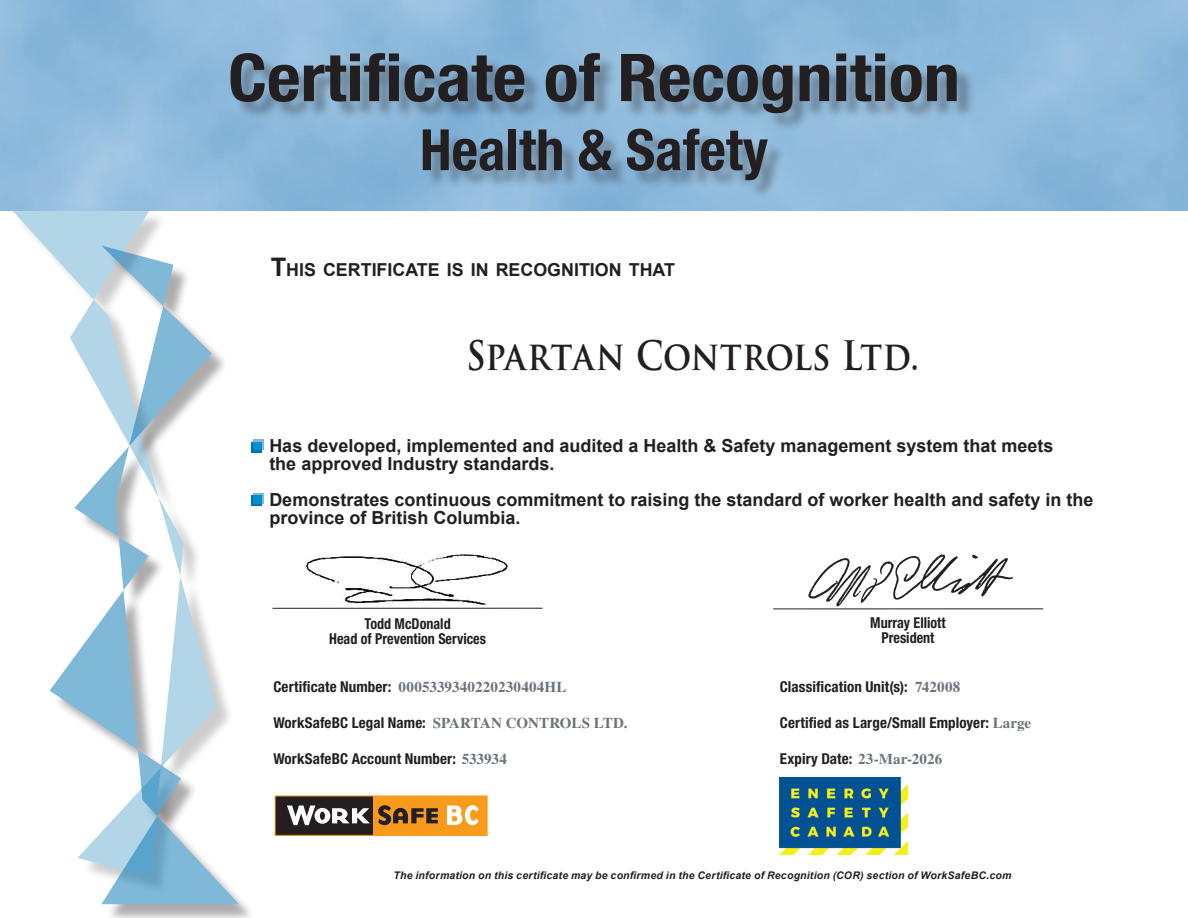
<style>
.page{position:relative;width:1188px;height:918px;background:#fff}
.page>*{position:absolute;margin:0;border:0;box-sizing:border-box;transform-origin:0 0}
.t1{font:700 condensed 66px "Helvetica Neue LT Std";color:#231f20;scale:1.1 1}
.t2{font:700 condensed 57px "Helvetica Neue LT Std";color:#231f20}
.t3{font:700 39.6px "Trajan Pro";letter-spacing:-.005em;color:#231f20;scale:.86 1}
.t4{font:700 18px/18px "Arial";color:#231f20}
.t5{font:700 17.85px "Arial";color:#231f20}
.t6{font:700 condensed 15px "Helvetica Neue LT Std";letter-spacing:.005em;color:#231f20}
.t7{font:700 condensed 15px/15px "Helvetica Neue LT Std";letter-spacing:.005em;color:#231f20;text-align:center;scale:.94 1}
.t8{font:700 15px "Times LT Std";letter-spacing:.015em;color:#6c737b}
.t9{font:italic 700 10.5px "Arial";letter-spacing:.02em;color:#231f20}
.s1{font-size:25.5px}
.s2{font-family:"Helvetica Neue LT Std";font-stretch:condensed;color:#231f20}
.s3{font-family:"Times LT Std";font-stretch:normal;color:#6c737b}
</style>
<div class="page">
<svg style="left:13px;top:211px;width:147px;height:480px"></svg>
<div style="left:53px;top:249px;width:203px;height:669px;background:#231f20;opacity:.75"></div>
<svg style="left:50px;top:246px;width:189px;height:658px"></svg>
<div style="left:233px;top:56px;width:742px;height:143px;background:#231f20;opacity:.35"></div>
<svg style="left:251px;top:442px;width:10px;height:11px"></svg>
<svg style="left:254px;top:439px;width:10px;height:11px"></svg>
<svg style="left:251px;top:495px;width:10px;height:11px"></svg>
<svg style="left:254px;top:493px;width:10px;height:11px"></svg>
<hr style="left:773px;top:608px;width:270px;height:1px;background:#231f20">
<hr style="left:273px;top:608px;width:270px;height:1px;background:#231f20">
<img style="left:808px;top:554px;width:205px;height:53px">
<div style="left:275px;top:796px;width:98px;height:39px;background:#231f20"></div>
<div style="left:373px;top:796px;width:114px;height:39px;background:#f89a1c"></div>
<svg style="left:287px;top:806px;width:83px;height:19px"></svg>
<svg style="left:378px;top:805px;width:60px;height:20px"></svg>
<svg style="left:447px;top:805px;width:32px;height:20px"></svg>
<div style="left:275px;top:795px;width:213px;height:41px;border:1px solid #f89a1c"></div>
<img style="left:780px;top:777px;width:128px;height:78px">
<img style="left:304px;top:555px;width:204px;height:49px">
<h1 class="t1" style="left:228px;top:38px;width:667px">Certificate of Recognition</h1>
<h2 class="t2" style="left:420px;top:115px;width:350px">Health &amp; Safety</h2>
<p class="t5" style="left:271px;top:258px;width:405px"><span class="s1">T</span>HIS CERTIFICATE IS IN RECOGNITION THAT</p>
<h3 class="t3" style="left:466px;top:331px;width:528px">Spartan Controls Ltd.</h3>
<p class="t4" style="left:269px;top:437px;width:786px">Has developed, implemented and audited a Health &amp; Safety management system that meets the approved Industry standards.</p>
<p class="t4" style="left:269px;top:491px;width:826px">Demonstrates continuous commitment to raising the standard of worker health and safety in the province of British Columbia.</p>
<p class="t7" style="left:329px;top:616px;width:168px">Todd McDonald<br>Head of Prevention Services</p>
<p class="t8" style="left:273px;top:678px;width:295px"><span class="s2">Certificate Number:</span> 0005339340220230404HL</p>
<p class="t6" style="left:273px;top:713px;width:356px">WorkSafeBC Legal Name: <span class="s3">SPARTAN CONTROLS LTD.</span></p>
<p class="t6" style="left:273px;top:749px;width:235px">WorkSafeBC Account Number: <span class="s3">533934</span></p>
<p class="t7" style="left:870px;top:615px;width:82px">Murray Elliott<br>President</p>
<p class="t6" style="left:780px;top:677px;width:182px">Classification Unit(s): <span class="s3">742008</span></p>
<p class="t6" style="left:780px;top:713px;width:253px">Certified as Large/Small Employer: <span class="s3">Large</span></p>
<p class="t6" style="left:780px;top:749px;width:164px">Expiry Date: <span class="s3">23-Mar-2026</span></p>
<p class="t9" style="left:394px;top:868px;width:619px">The information on this certificate may be confirmed in the Certificate of Recognition (COR) section of WorkSafeBC.com</p>
</div>
